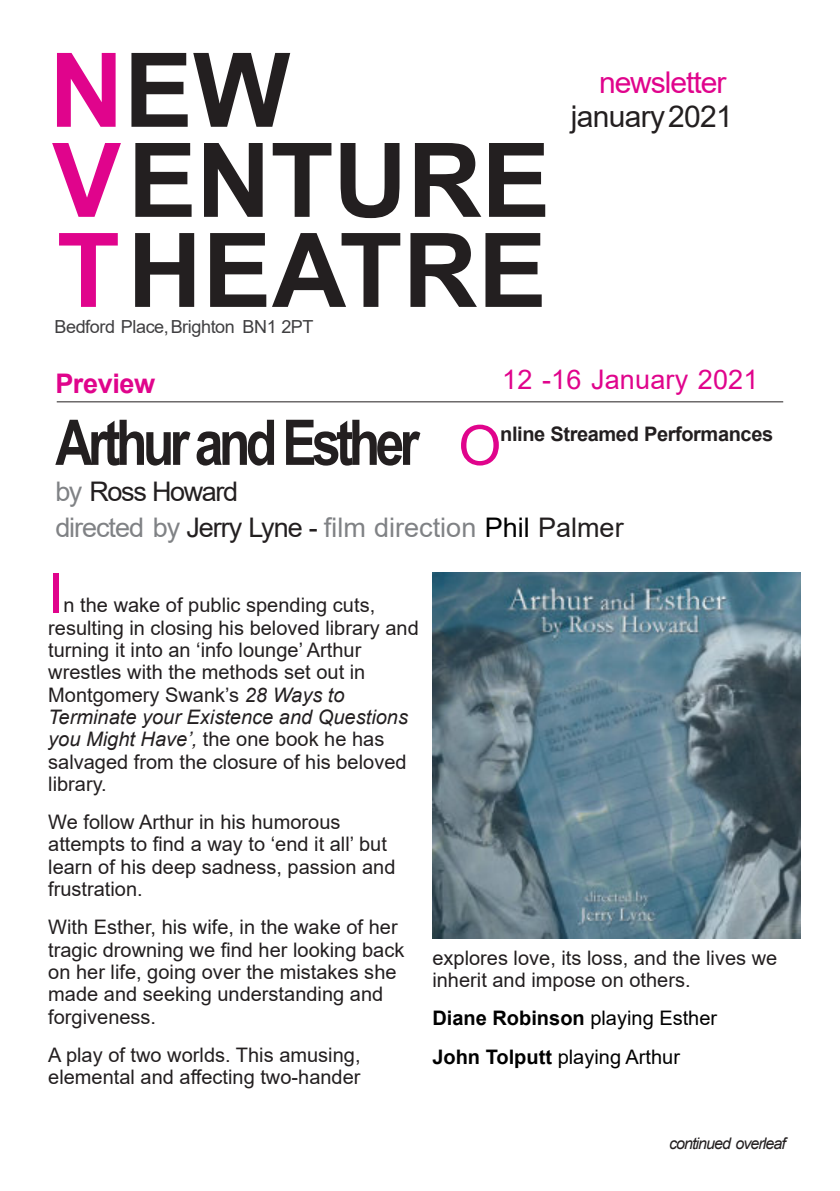
<style>
.page{position:relative;width:840px;height:1191px;background:#fff}
.page>*{position:absolute;margin:0;border:0;box-sizing:border-box;transform-origin:0 0}
.t1{font:700 103.2px/90px "Arial";color:#231f20}
.t2{font:700 63px "Arial Narrow";letter-spacing:-.075em;color:#231f20}
.t3{font:55.2px "Arial";color:#e0048c}
.t4{font:30px "Arial";letter-spacing:-.02em;color:#231f20}
.t5{font:30px "Arial";letter-spacing:-.035em;color:#e0048c}
.t6{font:27px/36px "Arial";letter-spacing:-.04em;color:#231f20}
.t7{font:27px "Arial";letter-spacing:.005em;color:#e0048c}
.t8{font:700 27px "Arial";letter-spacing:-.015em;color:#e0048c}
.t9{font:20px/22.2px "Arial";color:#231f20}
.t10{font:20px/38.2px "Arial";color:#000}
.t11{font:700 20px "Arial";letter-spacing:-.02em;color:#231f20}
.t12{font:18px "Arial";letter-spacing:-.025em;color:#403f41}
.t13{font:italic 16px "Arial";letter-spacing:-.06em;color:#231f20}
.s1{color:#e0048c}
.s2{color:#808285}
.s3{color:#000}
.s4{font-style:italic}
.s5{font-weight:700}
</style>
<div class="page">
<hr style="left:57px;top:401px;width:725px;height:1px;background:#231f20">
<img style="left:432px;top:573px;width:367px;height:365px">
<h1 class="t1" style="left:49px;top:55px;width:502px"><span class="s1">N</span>EW<br><span class="s1">V</span>ENTURE<br><span class="s1">T</span>HEATRE</h1>
<p class="t12" style="left:54px;top:320px;width:260px">Bedford Place,Brighton BN1 2PT</p>
<h3 class="t5" style="left:598px;top:71px;width:129px">newsletter</h3>
<h3 class="t4" style="left:570px;top:105px;width:164px">january2021</h3>
<h3 class="t8" style="left:55px;top:373px;width:101px">Preview</h3>
<h3 class="t7" style="left:502px;top:369px;width:258px">12 -16 January 2021</h3>
<h2 class="t2" style="left:55px;top:419px;width:365px">ArthurandEsther</h2>
<h3 class="t6" style="left:55px;top:476px;width:569px"><span class="s2">by</span> Ross Howard<br><span class="s2">directed by</span> Jerry Lyne - <span class="s2">film direction</span> <span class="s3">Phil</span> Palmer</h3>
<h3 class="t3" style="left:458px;top:425px;width:44px">O</h3>
<p class="t11" style="left:500px;top:426px;width:274px">nline Streamed Performances</p>
<h3 class="t3" style="left:48px;top:572px;width:17px">I</h3>
<p class="t9" style="left:48px;top:596px;width:372px;text-indent:15px">n the wake of public spending cuts, resulting in closing his beloved library and turning it into an ‘info lounge’ Arthur wrestles with the methods set out in Montgomery Swank’s <span class="s4">28 Ways to Terminate your Existence and Questions you Might Have’,</span> the one book he has salvaged from the closure of his beloved library.</p>
<p class="t9" style="left:48px;top:813px;width:348px">We follow Arthur in his humorous attempts to find a way to ‘end it all’ but learn of his deep sadness, passion and frustration.</p>
<p class="t9" style="left:48px;top:918px;width:357px">With Esther, his wife, in the wake of her tragic drowning we find her looking back on her life, going over the mistakes she made and seeking understanding and forgiveness.</p>
<p class="t9" style="left:48px;top:1045px;width:314px">A play of two worlds. This amusing, elemental and affecting two-hander</p>
<p class="t9" style="left:432px;top:948px;width:346px">explores love, its loss, and the lives we inherit and impose on others.</p>
<p class="t10" style="left:432px;top:1001px;width:286px"><span class="s5">Diane Robinson</span> playing Esther<br><span class="s5">John Tolputt</span> playing Arthur</p>
<p class="t13" style="left:668px;top:1137px;width:118px">continued overleaf</p>
</div>
